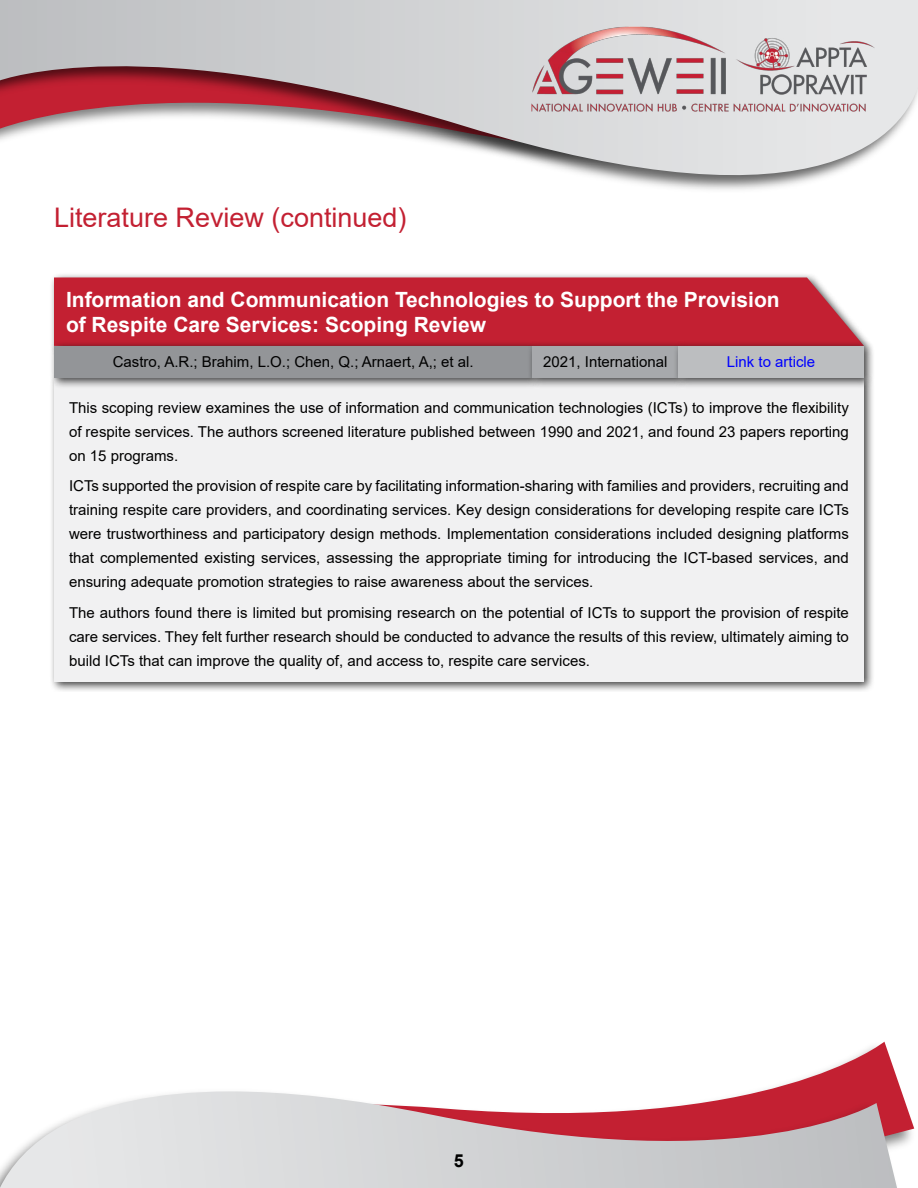
<style>
.page{position:relative;width:918px;height:1188px;background:#fff}
.page>*{position:absolute;margin:0;border:0;box-sizing:border-box;transform-origin:0 0}
.t1{font:27px "Arial";color:#c32032}
.t2{font:700 21px/25.2px "Arial";color:#fff}
.t3{font:700 18px "Arial";color:#000}
.t4{font:15px/24px "Arial";color:#000;text-align:justify}
.t5{font:15px "Arial";color:#00f}
</style>
<div class="page">
<svg style="left:784px;top:1042px;width:130px;height:102px"></svg>
<img style="left:762px;top:1085px;width:142px;height:103px">
<svg style="left:0;top:1091px;width:876px;height:97px;background:#d7c1c4"></svg>
<svg style="left:0;top:0;width:918px;height:190px"></svg>
<img style="left:516px;top:13px;width:374px;height:112px">
<div style="left:49px;top:272px;width:825px;height:85px;background:#000;opacity:.75"></div>
<div style="left:54px;top:278px;width:810px;height:63px;background:#c32032"></div>
<div style="left:49px;top:373px;width:826px;height:319px;background:#000;opacity:.75"></div>
<div style="left:54px;top:378px;width:810px;height:303px;background:#f1f1f2"></div>
<div style="left:49px;top:341px;width:495px;height:48px;background:#000;opacity:.75"></div>
<div style="left:54px;top:346px;width:478px;height:32px;background:#939598"></div>
<div style="left:527px;top:341px;width:163px;height:48px;background:#000;opacity:.75"></div>
<div style="left:532px;top:346px;width:146px;height:32px;background:#a7a9ac"></div>
<div style="left:673px;top:341px;width:202px;height:48px;background:#000;opacity:.75"></div>
<div style="left:678px;top:346px;width:186px;height:32px;background:#bcbec0"></div>
<h1 class="t1" style="left:54px;top:199px;width:354px">Literature Review (continued)</h1>
<h2 class="t2" style="left:66px;top:287px;width:715px">Information and Communication Technologies to Support the Provision of Respite Care Services: Scoping Review</h2>
<p class="t4" style="left:113px;top:350px;width:362px">Castro, A.R.; Brahim, L.O.; Chen, Q.; Arnaert, A,; et al.</p>
<p class="t4" style="left:543px;top:350px;width:126px">2021, International</p>
<p class="t5" style="left:727px;top:352px;width:90px">Link to article</p>
<p class="t4" style="left:69px;top:395px;width:781px">This scoping review examines the use of information and communication technologies (ICTs) to improve the flexibility of respite services. The authors screened literature published between 1990 and 2021, and found 23 papers reporting on 15 programs.</p>
<p class="t4" style="left:69px;top:474px;width:781px">ICTs supported the provision of respite care by facilitating information-sharing with families and providers, recruiting and training respite care providers, and coordinating services. Key design considerations for developing respite care ICTs were trustworthiness and participatory design methods. Implementation considerations included designing platforms that complemented existing services, assessing the appropriate timing for introducing the ICT-based services, and ensuring adequate promotion strategies to raise awareness about the services.</p>
<p class="t4" style="left:69px;top:601px;width:781px">The authors found there is limited but promising research on the potential of ICTs to support the provision of respite care services. They felt further research should be conducted to advance the results of this review, ultimately aiming to build ICTs that can improve the quality of, and access to, respite care services.</p>
<p class="t3" style="left:454px;top:1148px;width:12px">5</p>
</div>
